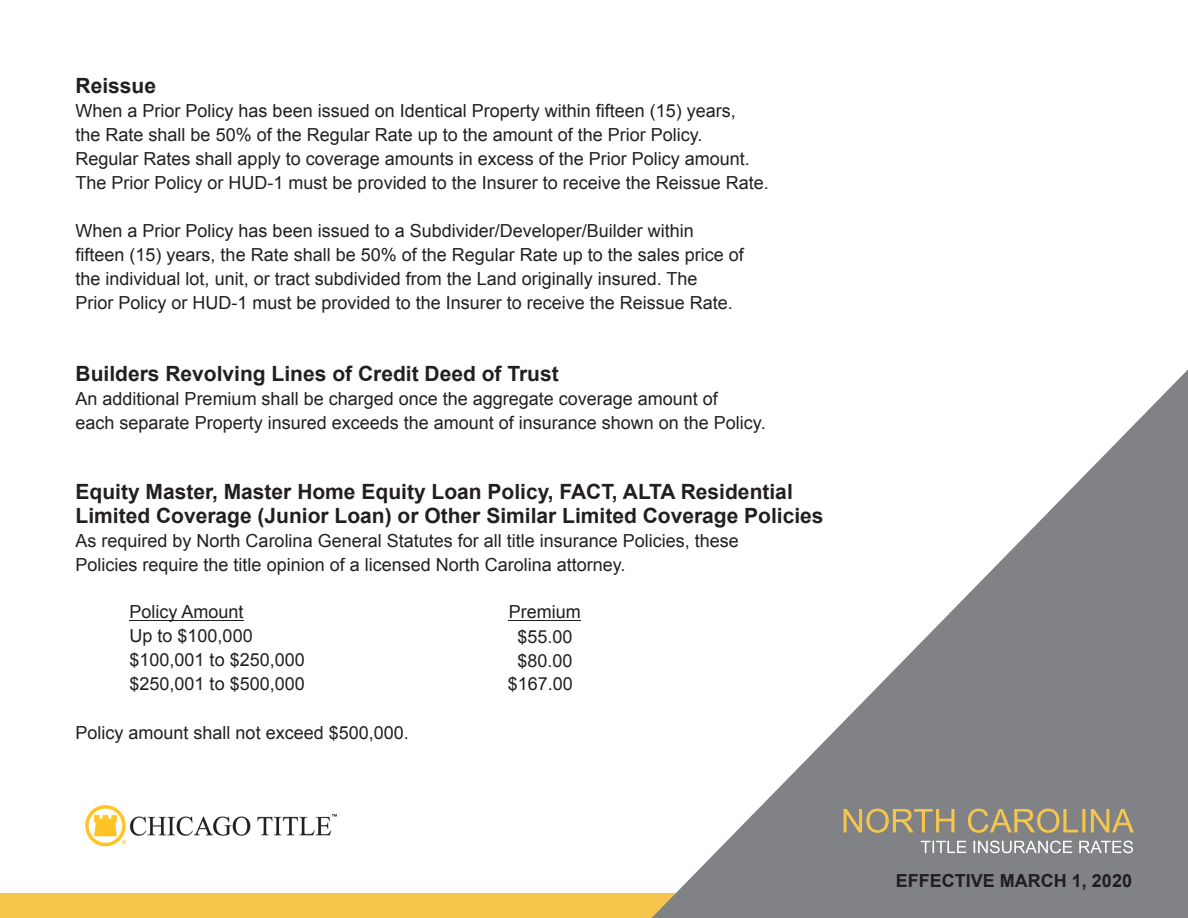
<style>
.page{position:relative;width:1188px;height:918px;background:#fff}
.page>*{position:absolute;margin:0;border:0;box-sizing:border-box;transform-origin:0 0}
.t1{font:700 21px "Arial";color:#231f20}
.t2{font:18px/24px "Arial";color:#231f20}
.t3{font:700 18px "Arial";color:#221e1f}
.s1{color:#fff}
</style>
<div class="page">
<img style="left:85px;top:804px;width:252px;height:43px">
<div style="left:0;top:894px;width:1188px;height:24px;background:#f6c54c"></div>
<svg style="left:652px;top:369px;width:536px;height:549px"></svg>
<svg style="left:921px;top:841px;width:212px;height:12px"></svg>
<svg style="left:844px;top:809px;width:290px;height:24px;background:#a49673"></svg>
<hr style="left:509px;top:620px;width:72px;height:1px;background:#231f20">
<hr style="left:130px;top:620px;width:114px;height:1px;background:#231f20">
<p class="t1" style="left:76px;top:72px;width:82px">Reissue</p>
<p class="t2" style="left:76px;top:99px;width:662px">When a Prior Policy has been issued on Identical Property within fifteen (15) years,</p>
<p class="t2" style="left:76px;top:123px;width:629px">the Rate shall be 50% of the Regular Rate up to the amount of the Prior Policy.</p>
<p class="t2" style="left:76px;top:147px;width:676px">Regular Rates shall apply to coverage amounts in excess of the Prior Policy amount.</p>
<p class="t2" style="left:76px;top:171px;width:695px">The Prior Policy or HUD-1 must be provided to the Insurer to receive the Reissue Rate.</p>
<p class="t2" style="left:76px;top:219px;width:620px">When a Prior Policy has been issued to a Subdivider/Developer/Builder within</p>
<p class="t2" style="left:76px;top:243px;width:670px">fifteen (15) years, the Rate shall be 50% of the Regular Rate up to the sales price of</p>
<p class="t2" style="left:76px;top:267px;width:624px">the individual lot, unit, or tract subdivided from the Land originally insured. The</p>
<p class="t2" style="left:76px;top:291px;width:659px">Prior Policy or HUD-1 must be provided to the Insurer to receive the Reissue Rate.</p>
<p class="t1" style="left:76px;top:360px;width:485px">Builders Revolving Lines of Credit Deed of Trust</p>
<p class="t2" style="left:76px;top:387px;width:644px">An additional Premium shall be charged once the aggregate coverage amount of</p>
<p class="t2" style="left:76px;top:411px;width:692px">each separate Property insured exceeds the amount of insurance shown on the Policy.</p>
<p class="t1" style="left:76px;top:478px;width:719px">Equity Master, Master Home Equity Loan Policy, FACT, ALTA Residential</p>
<p class="t1" style="left:76px;top:502px;width:750px">Limited Coverage (Junior Loan) or Other Similar Limited Coverage Policies</p>
<p class="t2" style="left:76px;top:529px;width:665px">As required by North Carolina General Statutes for all title insurance Policies, these</p>
<p class="t2" style="left:76px;top:553px;width:551px">Policies require the title opinion of a licensed North Carolina attorney.</p>
<p class="t2" style="left:509px;top:599px;width:73px">Premium</p>
<p class="t2" style="left:508px;top:625px;width:67px"><span class="s1">$</span>$55.00</p>
<p class="t2" style="left:508px;top:649px;width:67px"><span class="s1">$</span>$80.00</p>
<p class="t2" style="left:130px;top:599px;width:177px">Policy Amount<br>Up to $100,000 $100,001 to $250,000 $250,001 to $500,000</p>
<p class="t2" style="left:76px;top:721px;width:335px">Policy amount shall not exceed $500,000.</p>
<p class="t2" style="left:508px;top:671px;width:67px">$167.00</p>
<p class="t3" style="left:896px;top:868px;width:238px">EFFECTIVE MARCH 1, 2020</p>
</div>
